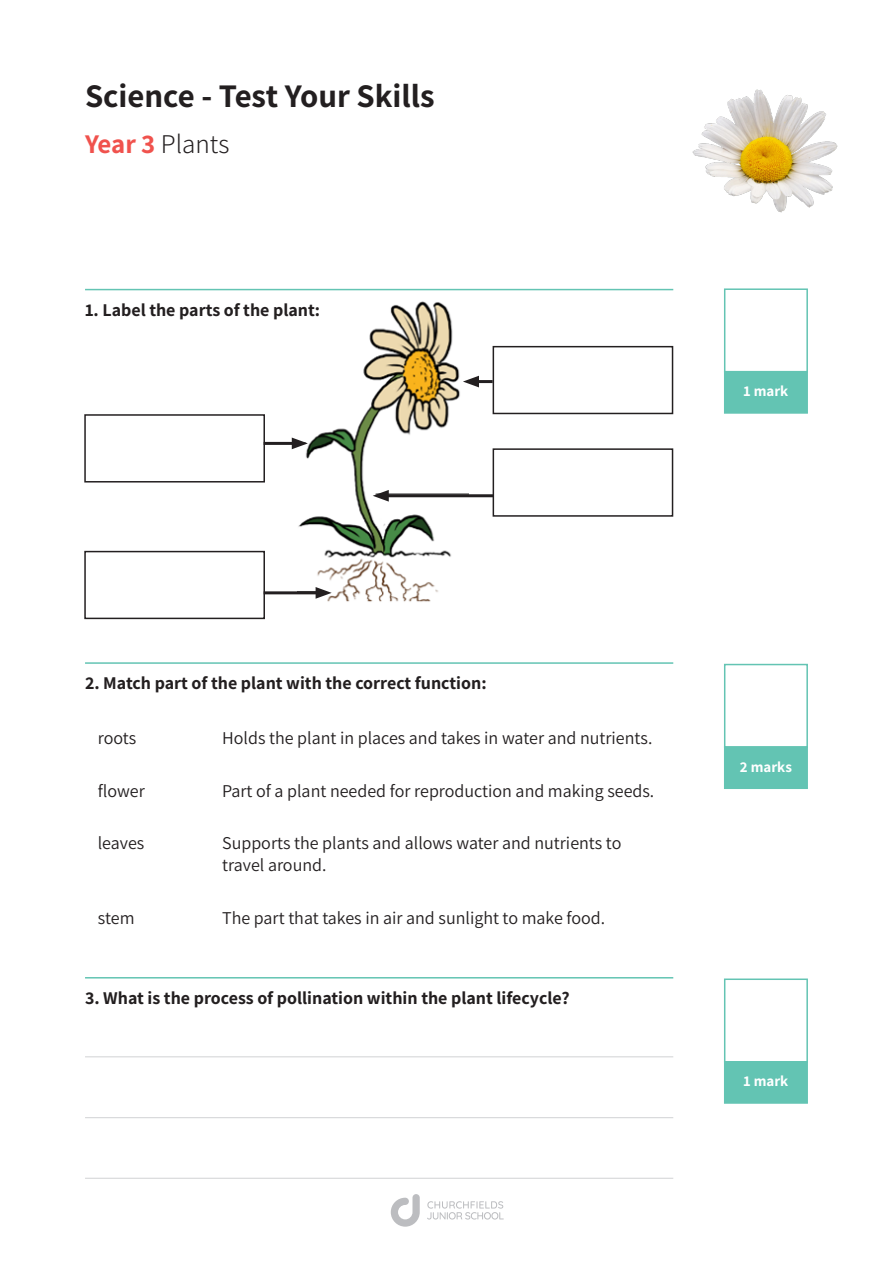
<style>
.page{position:relative;width:893px;height:1263px;background:#fff}
.page>*{position:absolute;margin:0;border:0;box-sizing:border-box;transform-origin:0 0}
.t1{font:700 33px "Assistant";color:#231f20}
.t2{font:300 27px "Assistant";color:#231f20}
.Paragraph_Style_1{font:18px/21.6px "Assistant";color:#231f20}
.q{font:700 18px "Assistant";color:#231f20}
.Paragraph_Style_2{font:700 15px "Assistant";color:#fff}
.s1{font-weight:700;color:#f0524d}
</style>
<div class="page">
<hr style="left:85px;top:662px;width:588px;height:2px;background:#63c4b3">
<hr style="left:85px;top:977px;width:588px;height:1px;background:#63c4b3">
<div style="left:724px;top:288px;width:84px;height:84px;border:2px solid #63c4b3"></div>
<div style="left:725px;top:372px;width:82px;height:41px;background:#63c4b3"></div>
<div style="left:724px;top:371px;width:84px;height:43px;border:2px solid #63c4b3"></div>
<div style="left:724px;top:664px;width:84px;height:84px;border:2px solid #63c4b3"></div>
<div style="left:725px;top:747px;width:82px;height:41px;background:#63c4b3"></div>
<div style="left:724px;top:746px;width:84px;height:43px;border:2px solid #63c4b3"></div>
<div style="left:724px;top:978px;width:84px;height:84px;border:2px solid #63c4b3"></div>
<div style="left:725px;top:1062px;width:82px;height:41px;background:#63c4b3"></div>
<div style="left:724px;top:1061px;width:84px;height:43px;border:2px solid #63c4b3"></div>
<img style="left:297px;top:301px;width:172px;height:301px">
<div style="left:84px;top:414px;width:181px;height:68px;border:2px solid #231f20"></div>
<div style="left:84px;top:551px;width:181px;height:68px;border:2px solid #231f20"></div>
<div style="left:493px;top:448px;width:180px;height:69px;border:2px solid #231f20"></div>
<div style="left:493px;top:346px;width:180px;height:68px;border:2px solid #231f20"></div>
<hr style="left:383px;top:494px;width:110px;height:3px;background:#231f20">
<svg style="left:373px;top:490px;width:16px;height:12px"></svg>
<hr style="left:264px;top:591px;width:57px;height:3px;background:#231f20">
<svg style="left:316px;top:587px;width:16px;height:12px"></svg>
<hr style="left:473px;top:380px;width:20px;height:3px;background:#231f20">
<svg style="left:463px;top:376px;width:16px;height:11px"></svg>
<hr style="left:264px;top:442px;width:33px;height:3px;background:#231f20">
<svg style="left:292px;top:437px;width:16px;height:12px"></svg>
<hr style="left:85px;top:1117px;width:588px;height:1px;background:#d1d2d4">
<hr style="left:85px;top:1056px;width:588px;height:1px;background:#d1d2d4">
<hr style="left:85px;top:1178px;width:588px;height:1px;background:#d1d2d4">
<svg style="left:391px;top:1194px;width:29px;height:33px"></svg>
<svg style="left:427px;top:1201px;width:77px;height:18px"></svg>
<img style="left:692px;top:89px;width:146px;height:124px">
<hr style="left:85px;top:289px;width:588px;height:1px;background:#63c4b3">
<p class="t1" style="left:85px;top:74px;width:351px">Science - Test Your Skills</p>
<p class="t2" style="left:85px;top:125px;width:146px"><span class="s1">Year 3</span> Plants</p>
<p class="q" style="left:85px;top:297px;width:237px">1. Label the parts of the plant:</p>
<p class="Paragraph_Style_2" style="left:744px;top:381px;width:46px">1 mark</p>
<p class="q" style="left:85px;top:671px;width:403px">2. Match part of the plant with the correct function:</p>
<p class="Paragraph_Style_1" style="left:98px;top:726px;width:40px">roots</p>
<p class="Paragraph_Style_1" style="left:222px;top:726px;width:432px">Holds the plant in places and takes in water and nutrients.</p>
<p class="Paragraph_Style_1" style="left:98px;top:779px;width:48px">flower</p>
<p class="Paragraph_Style_1" style="left:222px;top:779px;width:434px">Part of a plant needed for reproduction and making seeds.</p>
<p class="Paragraph_Style_1" style="left:98px;top:832px;width:48px">leaves</p>
<p class="Paragraph_Style_1" style="left:222px;top:832px;width:401px">Supports the plants and allows water and nutrients to travel around.</p>
<p class="Paragraph_Style_1" style="left:98px;top:906px;width:38px">stem</p>
<p class="Paragraph_Style_1" style="left:222px;top:906px;width:384px">The part that takes in air and sunlight to make food.</p>
<p class="q" style="left:85px;top:986px;width:486px">3. What is the process of pollination within the plant lifecycle?</p>
<p class="Paragraph_Style_2" style="left:740px;top:756px;width:54px">2 marks</p>
<p class="Paragraph_Style_2" style="left:744px;top:1071px;width:46px">1 mark</p>
</div>
